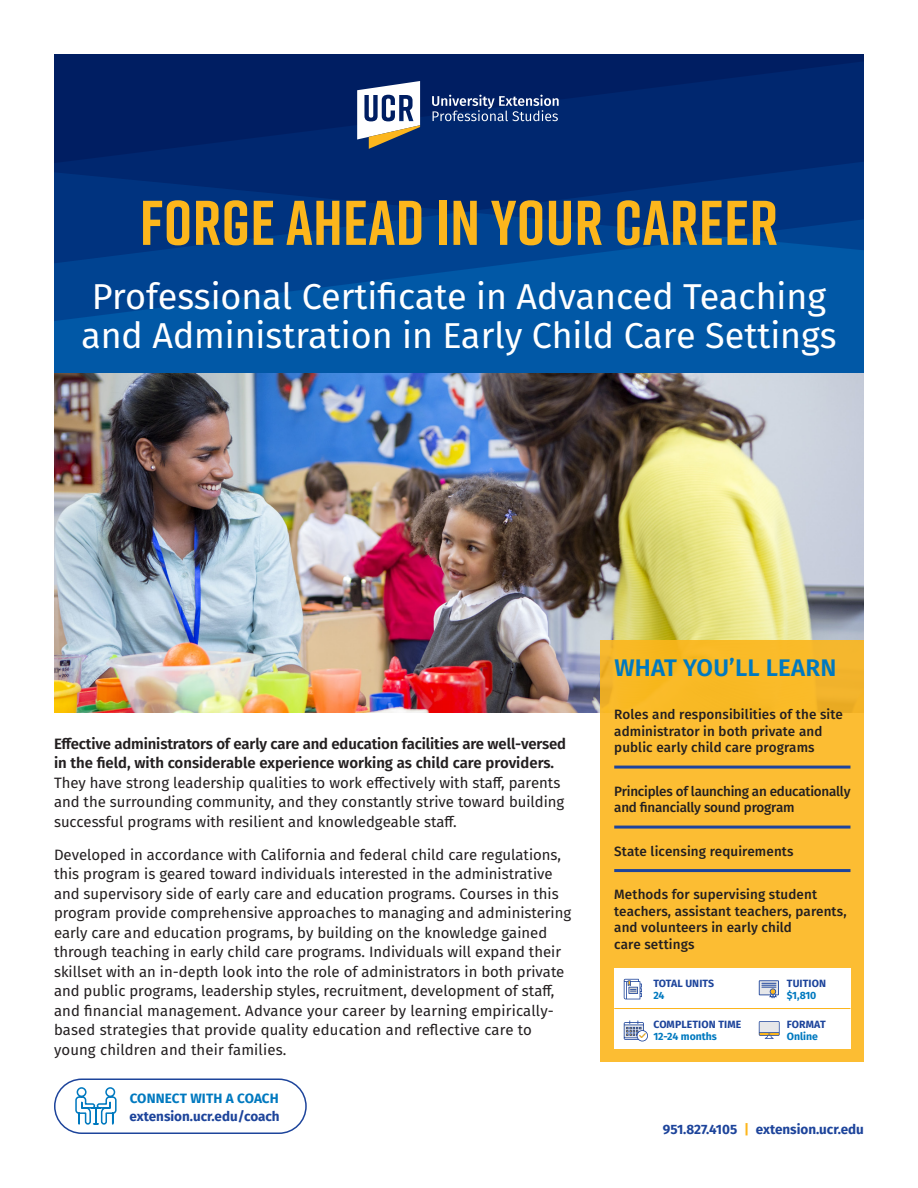
<style>
.page{position:relative;width:918px;height:1188px;background:#fff}
.page>*{position:absolute;margin:0;border:0;box-sizing:border-box;transform-origin:0 0}
.Gold_Header_Font_Siz{font:700 63px "Rift";letter-spacing:.01em;color:#fcb61c}
.Course{font:36px/39px "Fira Sans";color:#fff}
.Course_Offering{font:600 24px "Fira Sans";letter-spacing:.01em;color:#0079bf}
.t1{font:15px/19.5px "Fira Sans";color:#231f20}
.Body_Copy{font:500 13.5px/16.5px "Fira Sans";letter-spacing:.01em;color:#231f20}
.Body_Copy-2{font:500 13.5px/16.5px "Fira Sans";letter-spacing:-.015em;color:#231f20}
.Course-2{font:700 13.5px "Fira Sans";color:#1d449b}
.Course-3{font:700 13.5px "Fira Sans";letter-spacing:.01em;color:#0079bf}
.Course-4{font:700 10.5px "Fira Sans";letter-spacing:.01em;color:#1d449b}
.Course-5{font:700 10.5px "Fira Sans";color:#0079bf}
.s1{font-weight:600}
.s2{color:#fcb61c}
</style>
<div class="page">
<div style="left:54px;top:1078px;width:253px;height:56px;border:2px solid #1d449b;border-radius:27px"></div>
<svg style="left:75px;top:1087px;width:42px;height:38px"></svg>
<img style="left:54px;top:373px;width:810px;height:340px">
<div style="left:54px;top:54px;width:810px;height:319px;background:#0158a6"></div>
<svg style="left:54px;top:167px;width:810px;height:154px"></svg>
<svg style="left:54px;top:54px;width:810px;height:113px;background:#002268"></svg>
<svg style="left:432px;top:95px;width:127px;height:26px;background:#405a8e"></svg>
<svg style="left:357px;top:81px;width:63px;height:68px;background:#98a0af"></svg>
<div style="left:601px;top:640px;width:263px;height:422px;background:linear-gradient(to bottom,#f9ba2c,#fdbe36)"></div>
<hr style="left:614px;top:766px;width:236px;height:3px;background:#1d449b">
<hr style="left:614px;top:826px;width:236px;height:3px;background:#1d449b">
<hr style="left:614px;top:869px;width:236px;height:3px;background:#1d449b">
<div style="left:614px;top:968px;width:236px;height:81px;background:#fff"></div>
<svg style="left:759px;top:980px;width:20px;height:18px"></svg>
<svg style="left:759px;top:1021px;width:21px;height:18px"></svg>
<svg style="left:624px;top:979px;width:18px;height:20px"></svg>
<hr style="left:614px;top:1008px;width:236px;height:1px;background:#fcb61c">
<svg style="left:624px;top:1020px;width:24px;height:21px"></svg>
<p class="Gold_Header_Font_Siz" style="left:140px;top:178px;width:640px">FORGE AHEAD IN YOUR CAREER</p>
<p class="Course" style="left:81px;top:276px;width:757px">Professional Certificate in Advanced Teaching and Administration in Early Child Care Settings</p>
<p class="t1" style="left:54px;top:733px;width:514px"><span class="s1">Effective administrators of early care and education facilities are well-versed in the field, with considerable experience working as child care providers.<br></span>They have strong leadership qualities to work effectively with staff, parents and the surrounding community, and they constantly strive toward building successful programs with resilient and knowledgeable staff.</p>
<p class="t1" style="left:54px;top:844px;width:519px">Developed in accordance with California and federal child care regulations, this program is geared toward individuals interested in the administrative and supervisory side of early care and education programs. Courses in this program provide comprehensive approaches to managing and administering early care and education programs, by building on the knowledge gained through teaching in early child care programs. Individuals will expand their skillset with an in-depth look into the role of administrators in both private and public programs, leadership styles, recruitment, development of staff, and financial management. Advance your career by learning empirically&shy;based strategies that provide quality education and reflective care to young children and their families.</p>
<p class="Course-3" style="left:130px;top:1087px;width:151px">CONNECT WITH A COACH</p>
<p class="Course-2" style="left:130px;top:1105px;width:152px">extension.ucr.edu/coach</p>
<p class="Course_Offering" style="left:614px;top:648px;width:224px">WHAT YOU’LL LEARN</p>
<p class="Body_Copy" style="left:614px;top:705px;width:230px">Roles and responsibilities of the site administrator in both private and public early child care programs</p>
<p class="Body_Copy-2" style="left:614px;top:782px;width:238px">Principles of launching an educationally and financially sound program</p>
<p class="Body_Copy" style="left:614px;top:842px;width:181px">State licensing requirements</p>
<p class="Body_Copy" style="left:614px;top:885px;width:234px">Methods for supervising student teachers, assistant teachers, parents, and volunteers in early child<br>care settings</p>
<p class="Course-4" style="left:653px;top:975px;width:62px">TOTAL UNITS</p>
<p class="Course-5" style="left:653px;top:987px;width:13px">24</p>
<p class="Course-4" style="left:653px;top:1015px;width:89px">COMPLETION TIME</p>
<p class="Course-5" style="left:653px;top:1027px;width:65px">12-24 months</p>
<p class="Course-4" style="left:787px;top:975px;width:41px">TUITION</p>
<p class="Course-5" style="left:787px;top:987px;width:31px">$1,810</p>
<p class="Course-4" style="left:787px;top:1015px;width:40px">FORMAT</p>
<p class="Course-5" style="left:787px;top:1027px;width:33px">Online</p>
<p class="Course-2" style="left:663px;top:1118px;width:203px">951.827.4105 <span class="s2">|</span> extension.ucr.edu</p>
</div>
